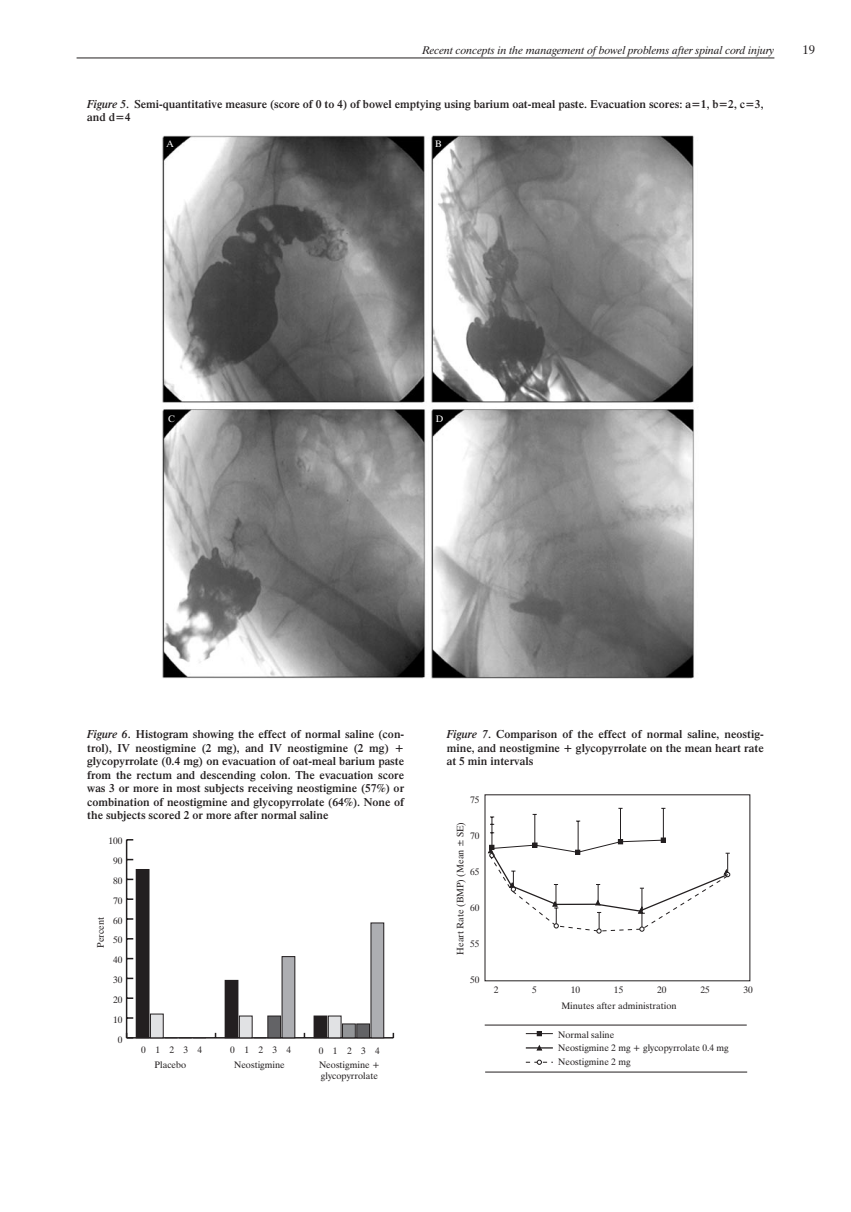
<style>
.page{position:relative;width:851px;height:1212px;background:#fff}
.page>*{position:absolute;margin:0;border:0;box-sizing:border-box;transform-origin:0 0}
.t1{font:12px "Dutch 801 Rm PL";color:#231f20}
._00-Tab-Fig{font:10.5px/13.5px "Dutch 801 Se Bd PL";color:#231f20;text-align:justify}
.t2{font:italic 10.5px "Dutch 801 Rm PL";color:#231f20}
.t3{font:9px/13.5px "Dutch 801 Rm PL";color:#231f20}
.t4{font:9px "Dutch 801 Rm PL";color:#fff}
.s1{font-style:italic}
</style>
<div class="page">
<hr style="left:77px;top:58px;width:697px;height:1px;background:#231f20">
<img style="left:162px;top:135px;width:532px;height:544px">
<hr style="left:127px;top:1037px;width:266px;height:1px;background:#231f20">
<hr style="left:126px;top:840px;width:1px;height:198px;background:#231f20">
<svg style="left:127px;top:1017px;width:6px;height:2px"></svg>
<svg style="left:127px;top:997px;width:6px;height:2px"></svg>
<svg style="left:127px;top:918px;width:6px;height:2px"></svg>
<svg style="left:127px;top:898px;width:6px;height:2px"></svg>
<div style="left:282px;top:956px;width:13px;height:82px;background:#adaeb2"></div>
<div style="left:281px;top:956px;width:14px;height:82px;border:1px solid #231f20"></div>
<div style="left:371px;top:923px;width:13px;height:115px;background:#adaeb2"></div>
<div style="left:370px;top:922px;width:14px;height:116px;border:1px solid #231f20"></div>
<div style="left:268px;top:1016px;width:12px;height:22px;background:#636366"></div>
<div style="left:267px;top:1016px;width:14px;height:22px;border:1px solid #231f20"></div>
<div style="left:356px;top:1024px;width:13px;height:14px;background:#636366"></div>
<div style="left:356px;top:1023px;width:14px;height:15px;border:1px solid #231f20"></div>
<svg style="left:165px;top:1037px;width:40px;height:1px"></svg>
<svg style="left:253px;top:1037px;width:13px;height:1px"></svg>
<div style="left:342px;top:1024px;width:13px;height:14px;background:#939598"></div>
<div style="left:342px;top:1023px;width:13px;height:15px;border:1px solid #231f20"></div>
<div style="left:150px;top:1014px;width:13px;height:24px;background:#e1e2e4"></div>
<div style="left:150px;top:1014px;width:14px;height:24px;border:1px solid #231f20"></div>
<div style="left:239px;top:1016px;width:13px;height:22px;background:#e1e2e4"></div>
<div style="left:239px;top:1016px;width:13px;height:22px;border:1px solid #231f20"></div>
<div style="left:328px;top:1016px;width:13px;height:22px;background:#e1e2e4"></div>
<div style="left:328px;top:1016px;width:13px;height:22px;border:1px solid #231f20"></div>
<div style="left:136px;top:869px;width:13px;height:169px;background:#231f20"></div>
<div style="left:225px;top:980px;width:13px;height:58px;background:#231f20"></div>
<div style="left:314px;top:1016px;width:13px;height:22px;background:#231f20"></div>
<div style="left:313px;top:1016px;width:14px;height:22px;border:1px solid #231f20"></div>
<hr style="left:491px;top:817px;width:1px;height:30px;background:#231f20">
<hr style="left:534px;top:814px;width:1px;height:30px;background:#231f20">
<hr style="left:577px;top:821px;width:1px;height:30px;background:#231f20">
<hr style="left:620px;top:808px;width:1px;height:31px;background:#231f20">
<hr style="left:662px;top:808px;width:1px;height:31px;background:#231f20">
<svg style="left:525px;top:1031px;width:28px;height:5px"></svg>
<svg style="left:525px;top:1044px;width:28px;height:7px"></svg>
<svg style="left:525px;top:1060px;width:28px;height:5px"></svg>
<svg style="left:487px;top:832px;width:243px;height:101px"></svg>
<hr style="left:484px;top:1025px;width:262px;height:1px;background:#231f20">
<hr style="left:485px;top:1072px;width:262px;height:1px;background:#231f20">
<p class="t2" style="left:422px;top:43px;width:353px">Recent concepts in the management of bowel problems after spinal cord injury</p>
<p class="t1" style="left:802px;top:42px;width:14px">19</p>
<p class="_00-Tab-Fig" style="left:87px;top:97px;width:678px"><span class="s1">Figure 5</span>. Semi-quantitative measure (score of 0 to 4) of bowel emptying using barium oat-meal paste. Evacuation scores: a=1, b=2, c=3, and d=4</p>
<p class="t4" style="left:166px;top:138px;width:9px">A</p>
<p class="t4" style="left:435px;top:138px;width:8px">B</p>
<p class="t4" style="left:168px;top:413px;width:8px">C</p>
<p class="t4" style="left:436px;top:413px;width:9px">D</p>
<p class="_00-Tab-Fig" style="left:87px;top:727px;width:318px"><span class="s1">Figure 6</span>. Histogram showing the effect of normal saline (con&shy;trol), IV neostigmine (2 mg), and IV neostigmine (2 mg) + glycopyrrolate (0.4 mg) on evacuation of oat-meal barium paste from the rectum and descending colon. The evacuation score was 3 or more in most subjects receiving neostigmine (57%) or combination of neostigmine and glycopyrrolate (64%). None of the subjects scored 2 or more after normal saline</p>
<p class="_00-Tab-Fig" style="left:446px;top:727px;width:318px"><span class="s1">Figure 7</span>. Comparison of the effect of normal saline, neostig&shy;mine, and neostigmine + glycopyrrolate on the mean heart rate at 5 min intervals</p>
<p class="t3" style="left:470px;top:793px;width:11px">75</p>
<p class="t3" style="left:470px;top:829px;width:11px">70</p>
<p class="t3" style="left:470px;top:865px;width:11px">65</p>
<p class="t3" style="left:470px;top:901px;width:11px">60</p>
<p class="t3" style="left:470px;top:937px;width:11px">55</p>
<p class="t3" style="left:470px;top:973px;width:11px">50</p>
<p class="t3" style="left:453px;top:955px;width:134px;rotate:-90deg">Heart Rate (BMP) (Mean ± SE)</p>
<p class="t3" style="left:108px;top:834px;width:16px">100</p>
<p class="t3" style="left:113px;top:854px;width:11px">90</p>
<p class="t3" style="left:113px;top:874px;width:11px">80</p>
<p class="t3" style="left:113px;top:894px;width:11px">70</p>
<p class="t3" style="left:113px;top:913px;width:11px">60</p>
<p class="t3" style="left:94px;top:947px;width:32px;rotate:-90deg">Percent</p>
<p class="t3" style="left:113px;top:933px;width:11px">50</p>
<p class="t3" style="left:113px;top:953px;width:11px">40</p>
<p class="t3" style="left:113px;top:973px;width:11px">30</p>
<p class="t3" style="left:113px;top:993px;width:11px">20</p>
<p class="t3" style="left:113px;top:1012px;width:11px">10</p>
<p class="t3" style="left:118px;top:1032px;width:6px">0</p>
<p class="t3" style="left:141px;top:1043px;width:62px">01234</p>
<p class="t3" style="left:230px;top:1043px;width:62px">01234</p>
<p class="t3" style="left:319px;top:1044px;width:62px">01234</p>
<p class="t3" style="left:234px;top:1058px;width:52px">Neostigmine</p>
<p class="t3" style="left:319px;top:1059px;width:62px;line-height:10.5px">Neostigmine + glycopyrrolate</p>
<p class="t3" style="left:155px;top:1058px;width:33px">Placebo</p>
<p class="t3" style="left:493px;top:982px;width:6px">2</p>
<p class="t3" style="left:532px;top:982px;width:6px">5</p>
<p class="t3" style="left:570px;top:982px;width:11px">10</p>
<p class="t3" style="left:614px;top:982px;width:11px">15</p>
<p class="t3" style="left:657px;top:982px;width:11px">20</p>
<p class="t3" style="left:700px;top:982px;width:11px">25</p>
<p class="t3" style="left:743px;top:982px;width:11px">30</p>
<p class="t3" style="left:561px;top:999px;width:117px">Minutes after administration</p>
<p class="t3" style="left:558px;top:1027px;width:172px">Normal saline<br>Neostigmine 2 mg + glycopyrrolate 0.4 mg<br>Neostigmine 2 mg</p>
</div>
